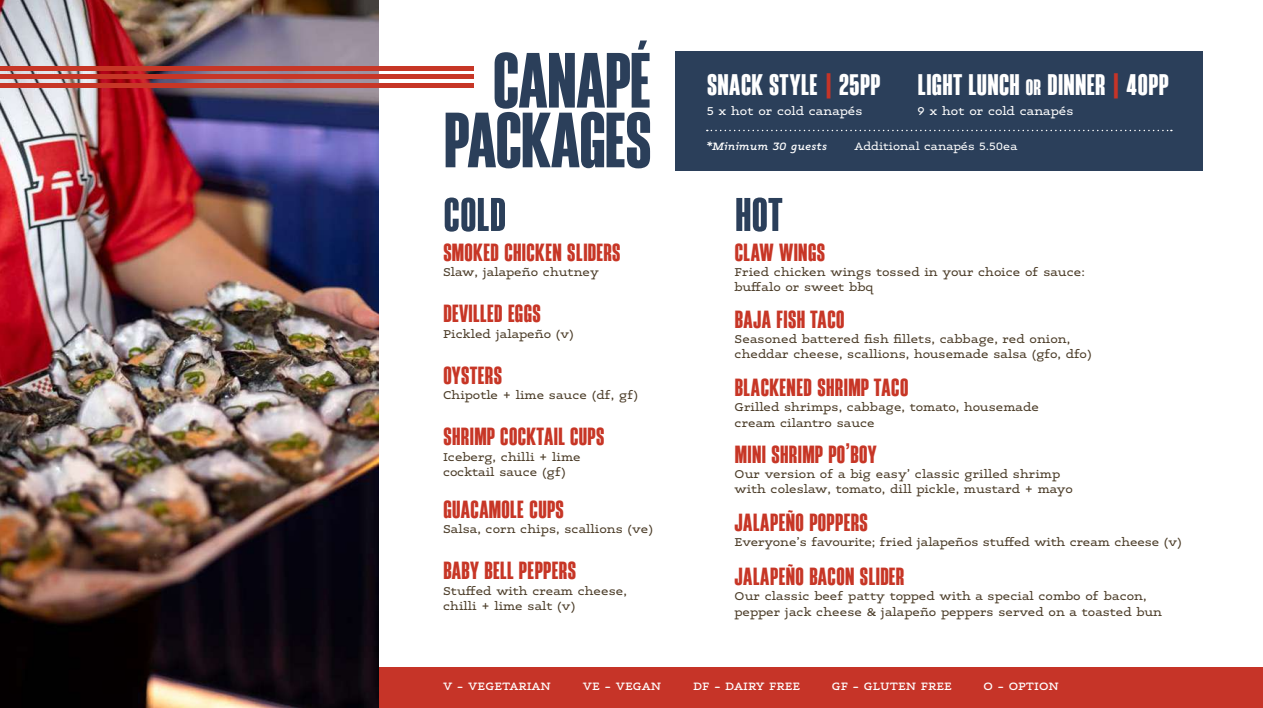
<style>
.page{position:relative;width:1263px;height:708px;background:#fff}
.page>*{position:absolute;margin:0;border:0;box-sizing:border-box;transform-origin:0 0}
.t1{font:94.35px "Aeternus Heavy Nano";letter-spacing:-.03em;color:#2b3f5a}
.t2{font:57px "Aeternus Heavy Nano";letter-spacing:-.005em;color:#2b3f5a}
.t3{font:36px "Aeternus Heavy Nano";letter-spacing:-.005em;color:#fff}
.t4{font:30px "Aeternus Heavy Nano";letter-spacing:-.01em;color:#c73626}
.t5{font:12.75px/15.3px "Maxular";color:#4b3c28}
.t6{font:12.75px "Maxular";color:#fff}
.t7{font:500 12px "Maxular";color:#fff}
.t8{font:12px "Maxular";color:#fff}
.t9{font:italic 500 12px "Maxular";color:#fff}
.s1{color:#c63428}
.s2{font-size:27px}
</style>
<div class="page">
<div style="left:365px;top:668px;width:898px;height:40px;background:#c63428"></div>
<div style="left:676px;top:51px;width:527px;height:120px;background:#2b3f5a"></div>
<svg style="left:707px;top:130px;width:465px;height:1px"></svg>
<img style="left:0;top:0;width:378px;height:708px">
<hr style="left:0;top:83px;width:473px;height:4px;background:#c73626">
<hr style="left:0;top:75px;width:473px;height:4px;background:#c73626">
<div style="left:0;top:66px;width:473px;height:5px;background:#c73626"></div>
<h1 class="t1" style="left:492px;top:20px;width:162px">CANAPÉ</h1>
<h1 class="t1" style="left:443px;top:80px;width:211px">PACKAGES</h1>
<h3 class="t3" style="left:707px;top:62px;width:175px">SNACK STYLE <span class="s1">|</span> 25PP</h3>
<p class="t6" style="left:707px;top:100px;width:157px">5 x hot or cold canapés</p>
<p class="t6" style="left:918px;top:100px;width:157px">9 x hot or cold canapés</p>
<h3 class="t3" style="left:918px;top:62px;width:253px">LIGHT LUNCH <span class="s2">OR</span> DINNER <span class="s1">|</span> 40PP</h3>
<p class="t9" style="left:706px;top:136px;width:123px">*Minimum 30 guests</p>
<p class="t8" style="left:854px;top:136px;width:164px">Additional canapés 5.50ea</p>
<h2 class="t2" style="left:443px;top:178px;width:65px">COLD</h2>
<h2 class="t2" style="left:735px;top:178px;width:50px">HOT</h2>
<h3 class="t4" style="left:443px;top:233px;width:179px">SMOKED CHICKEN SLIDERS</h3>
<p class="t5" style="left:443px;top:263px;width:157px">Slaw, jalapeño chutney</p>
<h3 class="t4" style="left:443px;top:294px;width:100px">DEVILLED EGGS</h3>
<p class="t5" style="left:443px;top:325px;width:132px">Pickled jalapeño (v)</p>
<h3 class="t4" style="left:443px;top:356px;width:61px">OYSTERS</h3>
<p class="t5" style="left:443px;top:386px;width:197px">Chipotle + lime sauce (df, gf)</p>
<h3 class="t4" style="left:443px;top:417px;width:163px">SHRIMP COCKTAIL CUPS</h3>
<p class="t5" style="left:443px;top:448px;width:139px">Iceberg, chilli + lime cocktail sauce (gf)</p>
<h3 class="t4" style="left:443px;top:490px;width:123px">GUACAMOLE CUPS</h3>
<p class="t5" style="left:443px;top:520px;width:212px">Salsa, corn chips, scallions (ve)</p>
<h3 class="t4" style="left:443px;top:551px;width:135px">BABY BELL PEPPERS</h3>
<p class="t5" style="left:443px;top:582px;width:185px">Stuffed with cream cheese, chilli + lime salt (v)</p>
<h3 class="t4" style="left:735px;top:233px;width:92px">CLAW WINGS</h3>
<p class="t5" style="left:735px;top:263px;width:352px">Fried chicken wings tossed in your choice of sauce: buffalo or sweet bbq</p>
<h3 class="t4" style="left:735px;top:300px;width:112px">BAJA FISH TACO</h3>
<p class="t5" style="left:735px;top:330px;width:359px">Seasoned battered fish fillets, cabbage, red onion, cheddar cheese, scallions, housemade salsa (gfo, dfo)</p>
<h3 class="t4" style="left:735px;top:368px;width:176px">BLACKENED SHRIMP TACO</h3>
<p class="t5" style="left:735px;top:399px;width:306px">Grilled shrimps, cabbage, tomato, housemade cream cilantro sauce</p>
<h3 class="t4" style="left:735px;top:435px;width:144px">MINI SHRIMP PO’BOY</h3>
<p class="t5" style="left:735px;top:465px;width:340px">Our version of a big easy’ classic grilled shrimp with coleslaw, tomato, dill pickle, mustard + mayo</p>
<h3 class="t4" style="left:735px;top:503px;width:135px">JALAPEÑO POPPERS</h3>
<p class="t5" style="left:735px;top:534px;width:449px">Everyone’s favourite; fried jalapeños stuffed with cream cheese (v)</p>
<h3 class="t4" style="left:735px;top:557px;width:172px">JALAPEÑO BACON SLIDER</h3>
<p class="t5" style="left:735px;top:588px;width:429px">Our classic beef patty topped with a special combo of bacon, pepper jack cheese &amp; jalapeño peppers served on a toasted bun</p>
<p class="t7" style="left:443px;top:676px;width:110px">V - VEGETARIAN</p>
<p class="t7" style="left:583px;top:676px;width:80px">VE - VEGAN</p>
<p class="t7" style="left:693px;top:676px;width:108px">DF - DAIRY FREE</p>
<p class="t7" style="left:832px;top:676px;width:121px">GF - GLUTEN FREE</p>
<p class="t7" style="left:983px;top:676px;width:77px">O - OPTION</p>
</div>
